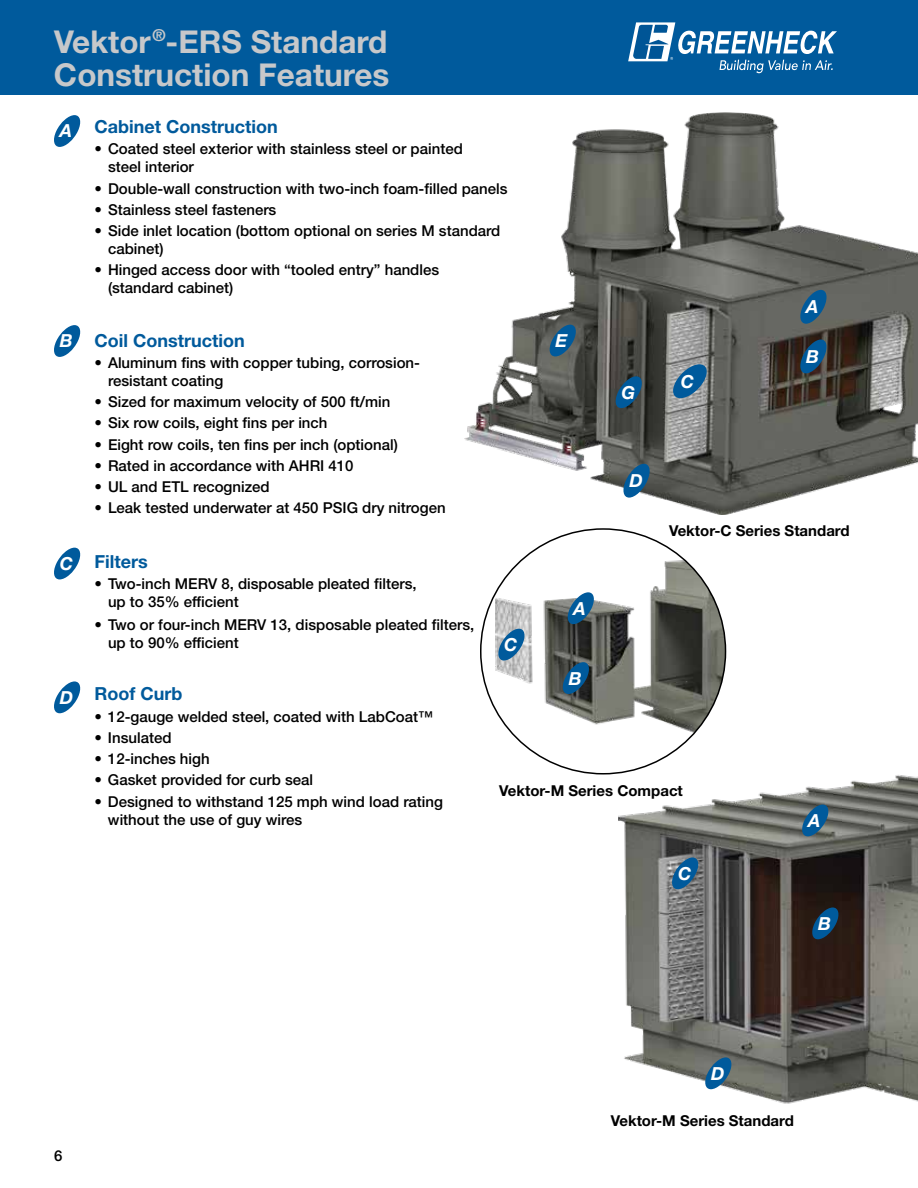
<style>
.page{position:relative;width:918px;height:1188px;background:#fff}
.page>*{position:absolute;margin:0;border:0;box-sizing:border-box;transform-origin:0 0}
.t1{font:700 31.5px/33px "Helvetica Neue LT Std";color:#c7c8ca}
.t2{font:700 18px "Helvetica Neue LT Std";color:#005a9c}
.t3{font:italic 700 18px "Helvetica Neue LT Std";color:#fff}
.t4{font:500 15px/18px "Helvetica Neue LT Std";color:#000}
.t5{font:700 15px "Helvetica Neue LT Std";color:#000}
</style>
<div class="page">
<div style="left:0;top:0;width:918px;height:94px;background:#005a9c"></div>
<svg style="left:54px;top:115px;width:27px;height:32px"></svg>
<svg style="left:54px;top:325px;width:27px;height:32px"></svg>
<svg style="left:54px;top:548px;width:27px;height:31px"></svg>
<svg style="left:54px;top:681px;width:27px;height:32px"></svg>
<svg style="left:628px;top:22px;width:209px;height:51px"></svg>
<img style="left:495px;top:529px;width:124px;height:207px">
<svg style="left:563px;top:592px;width:36px;height:32px"></svg>
<svg style="left:558px;top:662px;width:36px;height:32px"></svg>
<svg style="left:495px;top:629px;width:35px;height:32px"></svg>
<img style="left:619px;top:514px;width:299px;height:590px">
<svg style="left:797px;top:805px;width:36px;height:31px"></svg>
<svg style="left:807px;top:907px;width:37px;height:32px"></svg>
<svg style="left:667px;top:857px;width:36px;height:32px"></svg>
<svg style="left:700px;top:1057px;width:37px;height:32px"></svg>
<img style="left:465px;top:112px;width:453px;height:402px">
<svg style="left:667px;top:364px;width:46px;height:34px"></svg>
<svg style="left:794px;top:290px;width:38px;height:34px"></svg>
<svg style="left:794px;top:340px;width:38px;height:33px"></svg>
<svg style="left:618px;top:464px;width:38px;height:34px"></svg>
<svg style="left:545px;top:325px;width:36px;height:31px"></svg>
<svg style="left:611px;top:376px;width:36px;height:32px"></svg>
<h1 class="t1" style="left:54px;top:25px;width:337px">Vektor<sup>®</sup>-ERS Standard<br>Construction Features</h1>
<p class="t2" style="left:94px;top:116px;width:185px">Cabinet Construction</p>
<p class="t4" style="left:108px;top:140px;width:356px;text-indent:-14px">• Coated steel exterior with stainless steel or painted steel interior</p>
<p class="t4" style="left:94px;top:179px;width:415px">• Double-wall construction with two-inch foam-filled panels</p>
<p class="t4" style="left:94px;top:200px;width:183px">• Stainless steel fasteners</p>
<p class="t4" style="left:108px;top:222px;width:394px;text-indent:-14px">• Side inlet location (bottom optional on series M standard cabinet)</p>
<p class="t4" style="left:108px;top:261px;width:333px;text-indent:-14px">• Hinged access door with “tooled entry” handles (standard cabinet)</p>
<p class="t3" style="left:60px;top:120px;width:14px">A</p>
<p class="t3" style="left:60px;top:330px;width:14px">B</p>
<p class="t3" style="left:60px;top:552px;width:15px">C</p>
<p class="t2" style="left:95px;top:329px;width:152px">Coil Construction</p>
<p class="t4" style="left:108px;top:353px;width:314px;text-indent:-14px">• Aluminum fins with copper tubing, corrosion&shy;resistant coating</p>
<p class="t4" style="left:94px;top:393px;width:297px">• Sized for maximum velocity of 500 ft/min</p>
<p class="t4" style="left:94px;top:414px;width:235px">• Six row coils, eight fins per inch</p>
<p class="t4" style="left:94px;top:435px;width:305px">• Eight row coils, ten fins per inch (optional)</p>
<p class="t4" style="left:94px;top:456px;width:261px">• Rated in accordance with AHRI 410</p>
<p class="t4" style="left:94px;top:478px;width:177px">• UL and ETL recognized</p>
<p class="t4" style="left:94px;top:499px;width:353px">• Leak tested underwater at 450 PSIG dry nitrogen</p>
<p class="t2" style="left:95px;top:550px;width:55px">Filters</p>
<p class="t4" style="left:108px;top:575px;width:310px;text-indent:-14px">• Two-inch MERV 8, disposable pleated filters, up to 35% efficient</p>
<p class="t4" style="left:108px;top:615px;width:368px;text-indent:-14px">• Two or four-inch MERV 13, disposable pleated filters, up to 90% efficient</p>
<p class="t3" style="left:504px;top:633px;width:15px">C</p>
<p class="t3" style="left:556px;top:329px;width:14px">E</p>
<p class="t3" style="left:574px;top:597px;width:14px">A</p>
<p class="t3" style="left:569px;top:667px;width:14px">B</p>
<p class="t3" style="left:622px;top:381px;width:15px">G</p>
<p class="t3" style="left:681px;top:370px;width:15px">C</p>
<p class="t3" style="left:806px;top:296px;width:14px">A</p>
<p class="t3" style="left:806px;top:345px;width:14px">B</p>
<p class="t3" style="left:629px;top:470px;width:15px">D</p>
<p class="t5" style="left:669px;top:522px;width:182px">Vektor-C Series Standard</p>
<p class="t3" style="left:60px;top:686px;width:15px">D</p>
<p class="t2" style="left:95px;top:683px;width:90px">Roof Curb</p>
<p class="t4" style="left:94px;top:707px;width:340px">• 12-gauge welded steel, coated with LabCoat™</p>
<p class="t4" style="left:94px;top:728px;width:79px">• Insulated</p>
<p class="t4" style="left:94px;top:750px;width:117px">• 12-inches high</p>
<p class="t4" style="left:94px;top:771px;width:220px">• Gasket provided for curb seal</p>
<p class="t4" style="left:108px;top:792px;width:337px;text-indent:-14px">• Designed to withstand 125 mph wind load rating without the use of guy wires</p>
<p class="t4" style="left:54px;top:1146px;width:10px">6</p>
<p class="t5" style="left:499px;top:781px;width:185px">Vektor-M Series Compact</p>
<p class="t3" style="left:678px;top:862px;width:15px">C</p>
<p class="t3" style="left:808px;top:809px;width:14px">A</p>
<p class="t3" style="left:818px;top:912px;width:14px">B</p>
<p class="t3" style="left:711px;top:1062px;width:15px">D</p>
<p class="t5" style="left:611px;top:1112px;width:185px">Vektor-M Series Standard</p>
</div>
